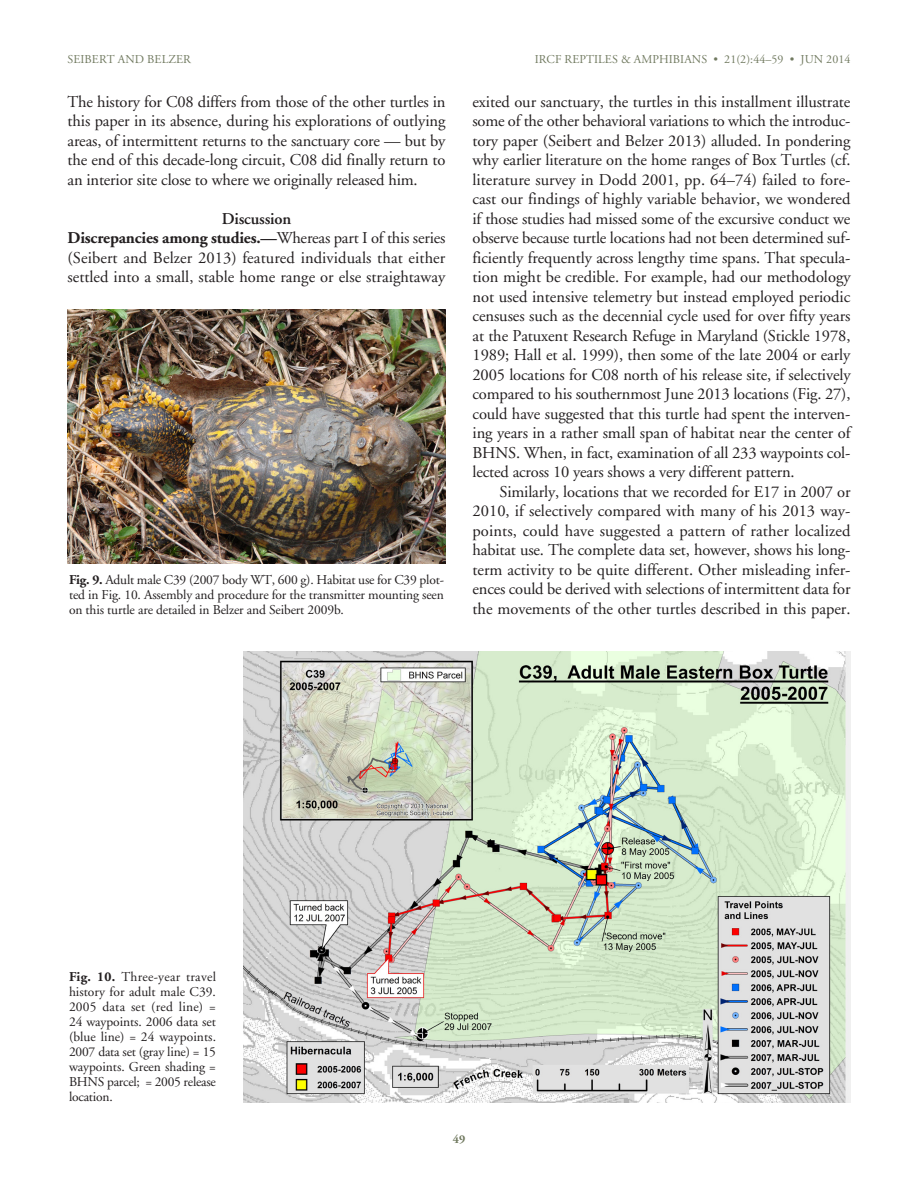
<style>
.page{position:relative;width:918px;height:1188px;background:#fff}
.page>*{position:absolute;margin:0;border:0;box-sizing:border-box;transform-origin:0 0}
.TEXT{font:16.5px/19.5px "Adobe Garamond";letter-spacing:-.01em;color:#231f20;text-align:justify}
.SUBhead{font:600 16.5px "Adobe Garamond";letter-spacing:-.01em;color:#231f20}
.Figure_Caption{font:13.5px/15px "Adobe Garamond";letter-spacing:-.01em;color:#231f20;text-align:justify}
.Running_Head_RIGHT{font:12px "Adobe Garamond";letter-spacing:.005em;color:#717a60}
.Running_Head_LEFT{font:12px "Adobe Garamond";letter-spacing:.005em;color:#717a60}
.t1{font:700 12px "Adobe Garamond";color:#717a60}
.s1{font-weight:700}
</style>
<div class="page">
<img style="left:243px;top:651px;width:607px;height:452px">
<img style="left:68px;top:309px;width:378px;height:255px">
<p class="Running_Head_LEFT" style="left:68px;top:53px;width:125px">SEIBERT AND BELZER</p>
<p class="Running_Head_RIGHT" style="left:535px;top:53px;width:317px">IRCF REPTILES &amp; AMPHIBIANS • 21(2):44–59 • JUN 2014</p>
<p class="TEXT" style="left:68px;top:92px;width:380px">The history for C08 differs from those of the other turtles in this paper in its absence, during his explorations of outlying areas, of intermittent returns to the sanctuary core — but by the end of this decade-long circuit, C08 did finally return to an interior site close to where we originally released him.</p>
<p class="SUBhead" style="left:222px;top:209px;width:71px">Discussion</p>
<p class="TEXT" style="left:68px;top:229px;width:380px"><span class="s1">Discrepancies among studies.—</span>Whereas part I of this series (Seibert and Belzer 2013) featured individuals that either settled into a small, stable home range or else straightaway</p>
<p class="TEXT" style="left:472px;top:92px;width:380px">exited our sanctuary, the turtles in this installment illustrate some of the other behavioral variations to which the introduc&shy;tory paper (Seibert and Belzer 2013) alluded. In pondering why earlier literature on the home ranges of Box Turtles (cf. literature survey in Dodd 2001, pp. 64–74) failed to fore&shy;cast our findings of highly variable behavior, we wondered if those studies had missed some of the excursive conduct we observe because turtle locations had not been determined suf&shy;ficiently frequently across lengthy time spans. That specula&shy;tion might be credible. For example, had our methodology not used intensive telemetry but instead employed periodic censuses such as the decennial cycle used for over fifty years at the Patuxent Research Refuge in Maryland (Stickle 1978, 1989; Hall et al. 1999), then some of the late 2004 or early 2005 locations for C08 north of his release site, if selectively compared to his southernmost June 2013 locations (Fig. 27), could have suggested that this turtle had spent the interven&shy;ing years in a rather small span of habitat near the center of BHNS. When, in fact, examination of all 233 waypoints col&shy;lected across 10 years shows a very different pattern.</p>
<p class="TEXT" style="left:472px;top:482px;width:380px;text-indent:27px">Similarly, locations that we recorded for E17 in 2007 or 2010, if selectively compared with many of his 2013 way&shy;points, could have suggested a pattern of rather localized habitat use. The complete data set, however, shows his long&shy;term activity to be quite different. Other misleading infer&shy;ences could be derived with selections of intermittent data for the movements of the other turtles described in this paper.</p>
<p class="Figure_Caption" style="left:69px;top:572px;width:377px"><span class="s1">Fig. 9.</span> Adult male C39 (2007 body WT, 600 g). Habitat use for C39 plot&shy;ted in Fig. 10. Assembly and procedure for the transmitter mounting seen on this turtle are detailed in Belzer and Seibert 2009b.</p>
<p class="Figure_Caption" style="left:69px;top:970px;width:149px"><span class="s1">Fig. 10.</span> Three-year travel history for adult male C39.<br>2005 data set (red line) = 24 waypoints. 2006 data set (blue line) = 24 waypoints.<br>2007 data set (gray line) = 15 waypoints. Green shading = BHNS parcel; = 2005 release location.</p>
<p class="t1" style="left:453px;top:1132px;width:14px">49</p>
</div>
